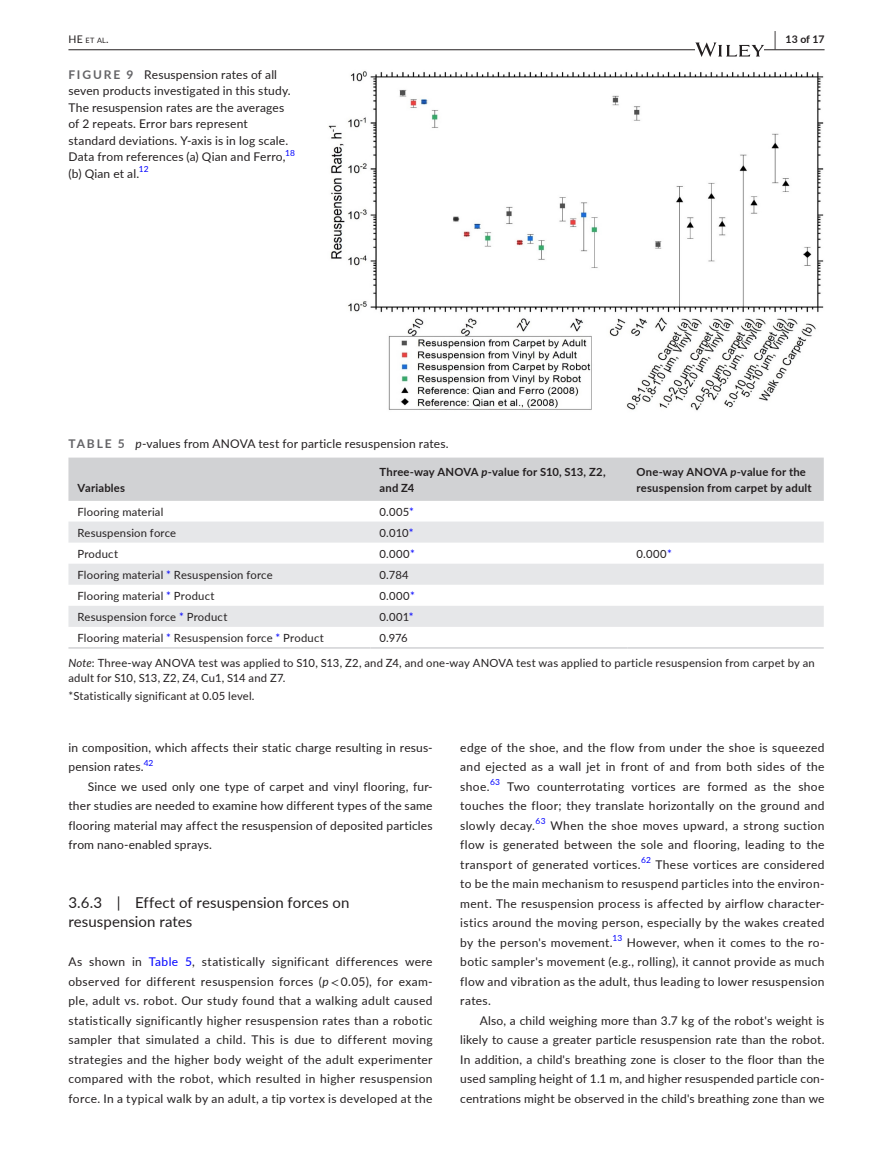
<style>
.page{position:relative;width:893px;height:1174px;background:#fff}
.page>*{position:absolute;margin:0;border:0;box-sizing:border-box;transform-origin:0 0}
.t1{font:15px/19.5px "Lato";letter-spacing:.005em;color:#231f20}
.t2{font:12px/19.5px "Lato";letter-spacing:.02em;color:#231f20;text-align:justify}
.t3{font:11.25px/15.8px "Lato";letter-spacing:.015em;color:#231f20}
.t4{font:700 11.25px/15.8px "Lato";letter-spacing:.02em;color:#231f20}
.t5{font:700 10.5px "Lato";color:#231f20}
.t6{font:8.4px "Lato";letter-spacing:.015em;color:#00f}
.t7{font:7.35px "Lato";color:#231f20}
.s1{font-size:10.5px}
.s2{font-size:19.5px}
.s3{font-weight:700;color:#636366}
.s4{font-style:italic}
.s5{color:#00f}
.s6{font-family:"STIX"}
</style>
<div class="page">
<hr style="left:68px;top:49px;width:756px;height:1px;background:#231f20">
<svg style="left:695px;top:42px;width:69px;height:15px"></svg>
<img style="left:328px;top:71px;width:496px;height:340px">
<div style="left:68px;top:457px;width:756px;height:44px;background:#d1d2d4"></div>
<svg style="left:68px;top:521px;width:756px;height:106px;fill:#e6e7e9"></svg>
<hr style="left:68px;top:647px;width:302px;height:1px;background:#d1d2d4">
<hr style="left:370px;top:647px;width:258px;height:1px;background:#d1d2d4">
<hr style="left:628px;top:647px;width:196px;height:1px;background:#d1d2d4">
<p class="t7" style="left:68px;top:35px;width:42px"><span class="s1">HE</span> et al<span class="s1">.</span></p>
<p class="t5" style="left:774px;top:31px;width:52px"><span class="s2">|</span> 13 of 17</p>
<p class="t2" style="left:68px;top:66px;width:224px;line-height:16.5px;text-align:left"><span class="s3">FIGURE 9</span> Resuspension rates of all seven products investigated in this study.<br>The resuspension rates are the averages of 2 repeats. Error bars represent standard deviations. Y-axis is in log scale.<br>Data from references (a) Qian and Ferro,</p>
<p class="t6" style="left:285px;top:147px;width:11px">18</p>
<p class="t2" style="left:68px;top:163px;width:72px">(b) Qian et al.</p>
<p class="t6" style="left:139px;top:163px;width:11px">12</p>
<p class="t2" style="left:68px;top:433px;width:382px"><span class="s3">TABLE 5</span> <span class="s4">p</span>-values from ANOVA test for particle resuspension rates.</p>
<p class="t4" style="left:77px;top:479px;width:49px">Variables</p>
<p class="t4" style="left:379px;top:463px;width:228px">Three-way ANOVA <span class="s4">p</span>-value for S10, S13, Z2, and Z4</p>
<p class="t4" style="left:637px;top:463px;width:177px">One-way ANOVA <span class="s4">p</span>-value for the resuspension from carpet by adult</p>
<p class="t3" style="left:77px;top:503px;width:87px">Flooring material</p>
<p class="t3" style="left:379px;top:503px;width:36px">0.005<span class="s5">*</span></p>
<p class="t3" style="left:77px;top:524px;width:100px">Resuspension force</p>
<p class="t3" style="left:379px;top:524px;width:36px">0.010<span class="s5">*</span></p>
<p class="t3" style="left:77px;top:545px;width:42px">Product</p>
<p class="t3" style="left:379px;top:545px;width:37px">0.000<span class="s5">*</span></p>
<p class="t3" style="left:637px;top:545px;width:37px">0.000<span class="s5">*</span></p>
<p class="t3" style="left:77px;top:566px;width:197px">Flooring material <span class="s5">*</span> Resuspension force</p>
<p class="t3" style="left:379px;top:566px;width:31px">0.784</p>
<p class="t3" style="left:77px;top:587px;width:138px">Flooring material <span class="s5">*</span> Product</p>
<p class="t3" style="left:379px;top:587px;width:37px">0.000<span class="s5">*</span></p>
<p class="t3" style="left:77px;top:608px;width:151px">Resuspension force <span class="s5">*</span> Product</p>
<p class="t3" style="left:379px;top:608px;width:36px">0.001<span class="s5">*</span></p>
<p class="t3" style="left:77px;top:629px;width:248px">Flooring material <span class="s5">*</span> Resuspension force <span class="s5">*</span> Product</p>
<p class="t3" style="left:379px;top:629px;width:30px">0.976</p>
<p class="t3" style="left:68px;top:654px;width:748px"><span class="s4">Note</span>: Three-way ANOVA test was applied to S10, S13, Z2, and Z4, and one-way ANOVA test was applied to particle resuspension from carpet by an adult for S10, S13, Z2, Z4, Cu1, S14 and Z7.</p>
<p class="t3" style="left:68px;top:688px;width:188px">*Statistically significant at 0.05 level.</p>
<p class="t2" style="left:68px;top:737px;width:366px">in composition, which affects their static charge resulting in resus&shy;pension rates.</p>
<p class="t6" style="left:144px;top:757px;width:11px">42</p>
<p class="t2" style="left:68px;top:776px;width:366px;text-indent:20px">Since we used only one type of carpet and vinyl flooring, fur&shy;ther studies are needed to examine how different types of the same flooring material may affect the resuspension of deposited particles from nano-enabled sprays.</p>
<p class="t1" style="left:68px;top:892px;width:282px">3.6.3 | Effect of resuspension forces on resuspension rates</p>
<p class="t2" style="left:68px;top:951px;width:366px">As shown in <span class="s5">Table 5</span>, statistically significant differences were observed for different resuspension forces (<span class="s4">p</span><span class="s6">&lt;</span> 0.05), for exam&shy;ple, adult vs. robot. Our study found that a walking adult caused statistically significantly higher resuspension rates than a robotic sampler that simulated a child. This is due to different moving strategies and the higher body weight of the adult experimenter compared with the robot, which resulted in higher resuspension force. In a typical walk by an adult, a tip vortex is developed at the</p>
<p class="t2" style="left:460px;top:737px;width:366px">edge of the shoe, and the flow from under the shoe is squeezed and ejected as a wall jet in front of and from both sides of the shoe.</p>
<p class="t6" style="left:490px;top:776px;width:12px">63</p>
<p class="t2" style="left:460px;top:776px;width:366px;text-indent:47px">Two counterrotating vortices are formed as the shoe touches the floor; they translate horizontally on the ground and slowly decay.</p>
<p class="t6" style="left:535px;top:815px;width:12px">63</p>
<p class="t2" style="left:460px;top:815px;width:366px;text-indent:90px">When the shoe moves upward, a strong suction flow is generated between the sole and flooring, leading to the transport of generated vortices.</p>
<p class="t6" style="left:641px;top:854px;width:11px">62</p>
<p class="t2" style="left:460px;top:854px;width:366px;text-indent:195px">These vortices are considered to be the main mechanism to resuspend particles into the environ&shy;ment. The resuspension process is affected by airflow character&shy;istics around the moving person, especially by the wakes created by the person's movement.</p>
<p class="t6" style="left:613px;top:932px;width:11px">13</p>
<p class="t2" style="left:460px;top:932px;width:366px;text-indent:166px">However, when it comes to the ro&shy;botic sampler's movement (e.g., rolling), it cannot provide as much flow and vibration as the adult, thus leading to lower resuspension rates.</p>
<p class="t2" style="left:460px;top:1010px;width:366px;text-indent:20px">Also, a child weighing more than 3.7 kg of the robot's weight is likely to cause a greater particle resuspension rate than the robot.<br>In addition, a child's breathing zone is closer to the floor than the used sampling height of 1.1 m, and higher resuspended particle con&shy;centrations might be observed in the child's breathing zone than we</p>
</div>
